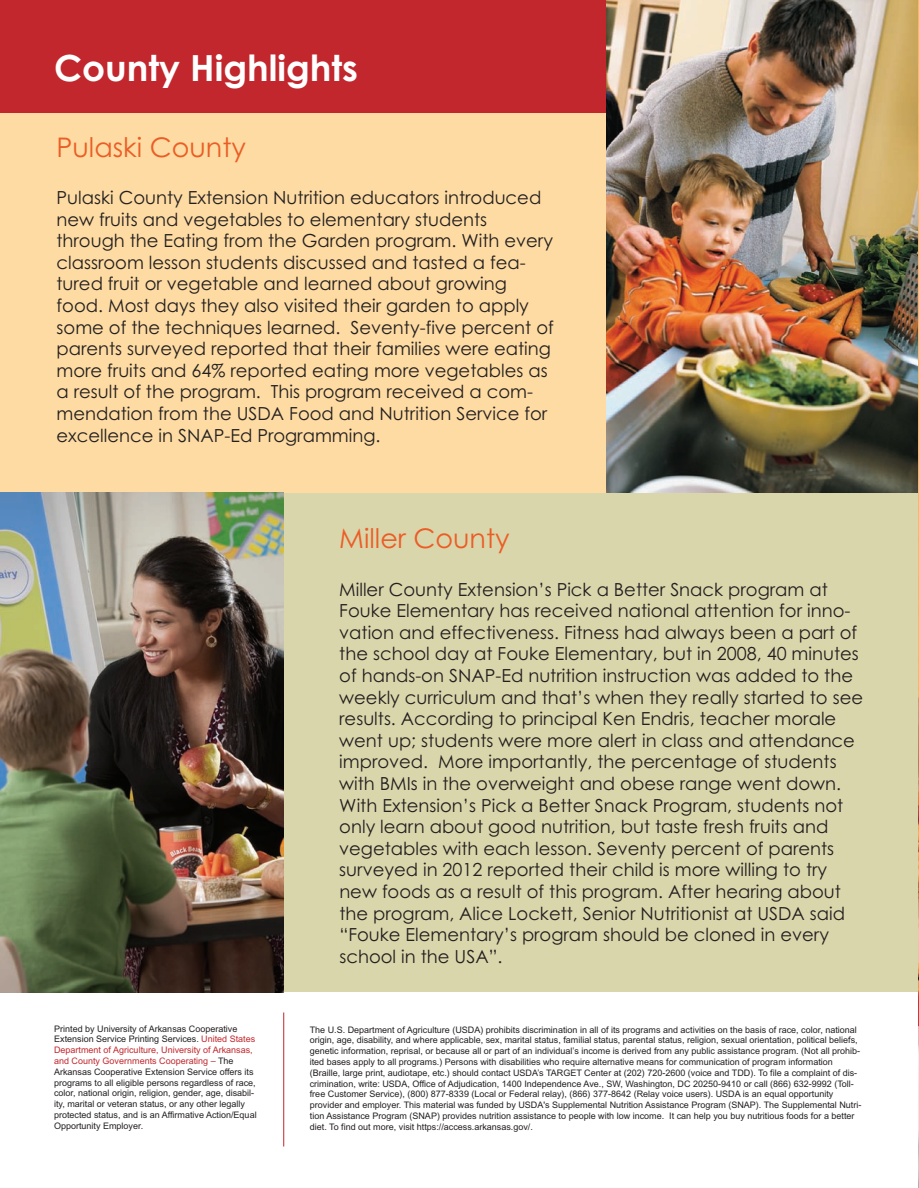
<style>
.page{position:relative;width:919px;height:1188px;background:#fff}
.page>*{position:absolute;margin:0;border:0;box-sizing:border-box;transform-origin:0 0}
.t1{font:700 36px "Century Gothic";color:#fff}
.t2{font:27px "Century Gothic";color:#eb5d26}
.t3{font:18px/21.6px "Century Gothic";color:#231f20}
.t4{font:9px/10.8px "Arial";color:#231f20}
.s1{color:#c2272d}
</style>
<div class="page">
<div style="left:0;top:474px;width:918px;height:518px;background:#dad6ab"></div>
<div style="left:0;top:0;width:918px;height:493px;background:#fddba2"></div>
<div style="left:0;top:0;width:824px;height:113px;background:#c2272d"></div>
<img style="left:606px;top:0;width:312px;height:493px">
<img style="left:918px;top:0;width:1px;height:1188px">
<img style="left:0;top:493px;width:283px;height:499px">
<hr style="left:283px;top:1012px;width:1px;height:135px;background:#c2272d">
<h1 class="t1" style="left:54px;top:48px;width:305px">County Highlights</h1>
<h2 class="t2" style="left:56px;top:132px;width:191px">Pulaski County</h2>
<p class="t3" style="left:56px;top:187px;width:498px">Pulaski County Extension Nutrition educators introduced new fruits and vegetables to elementary students through the Eating from the Garden program. With every classroom lesson students discussed and tasted a fea&shy;tured fruit or vegetable and learned about growing food. Most days they also visited their garden to apply some of the techniques learned. Seventy-five percent of parents surveyed reported that their families were eating more fruits and 64% reported eating more vegetables as a result of the program. This program received a com&shy;mendation from the USDA Food and Nutrition Service for excellence in SNAP-Ed Programming.</p>
<p class="t4" style="left:54px;top:1023px;width:204px">Printed by University of Arkansas Cooperative Extension Service Printing Services. <span class="s1">United States Department of Agriculture, University of Arkansas, and County Governments Cooperating –</span> The Arkansas Cooperative Extension Service offers its programs to all eligible persons regardless of race, color, national origin, religion, gender, age, disabil&shy;ity, marital or veteran status, or any other legally protected status, and is an Affirmative Action/Equal Opportunity Employer.</p>
<h2 class="t2" style="left:339px;top:523px;width:172px">Miller County</h2>
<p class="t3" style="left:339px;top:578px;width:525px">Miller County Extension’s Pick a Better Snack program at Fouke Elementary has received national attention for inno&shy;vation and effectiveness. Fitness had always been a part of the school day at Fouke Elementary, but in 2008, 40 minutes of hands-on SNAP-Ed nutrition instruction was added to the weekly curriculum and that’s when they really started to see results. According to principal Ken Endris, teacher morale went up; students were more alert in class and attendance improved. More importantly, the percentage of students with BMIs in the overweight and obese range went down.<br>With Extension’s Pick a Better Snack Program, students not only learn about good nutrition, but taste fresh fruits and vegetables with each lesson. Seventy percent of parents surveyed in 2012 reported their child is more willing to try new foods as a result of this program. After hearing about the program, Alice Lockett, Senior Nutritionist at USDA said “Fouke Elementary’s program should be cloned in every school in the USA”.</p>
<p class="t4" style="left:309px;top:1024px;width:553px">The U.S. Department of Agriculture (USDA) prohibits discrimination in all of its programs and activities on the basis of race, color, national origin, age, disability, and where applicable, sex, marital status, familial status, parental status, religion, sexual orientation, political beliefs, genetic information, reprisal, or because all or part of an individual’s income is derived from any public assistance program. (Not all prohib&shy;ited bases apply to all programs.) Persons with disabilities who require alternative means for communication of program information (Braille, large print, audiotape, etc.) should contact USDA’s TARGET Center at (202) 720-2600 (voice and TDD). To file a complaint of dis&shy;crimination, write: USDA, Office of Adjudication, 1400 Independence Ave., SW, Washington, DC 20250-9410 or call (866) 632-9992 (Toll&shy;free Customer Service), (800) 877-8339 (Local or Federal relay), (866) 377-8642 (Relay voice users). USDA is an equal opportunity provider and employer. This material was funded by USDA's Supplemental Nutrition Assistance Program (SNAP). The Supplemental Nutri&shy;tion Assistance Program (SNAP) provides nutrition assistance to people with low income. It can help you buy nutritious foods for a better diet. To find out more, visit https://access.arkansas.gov/.</p>
</div>
